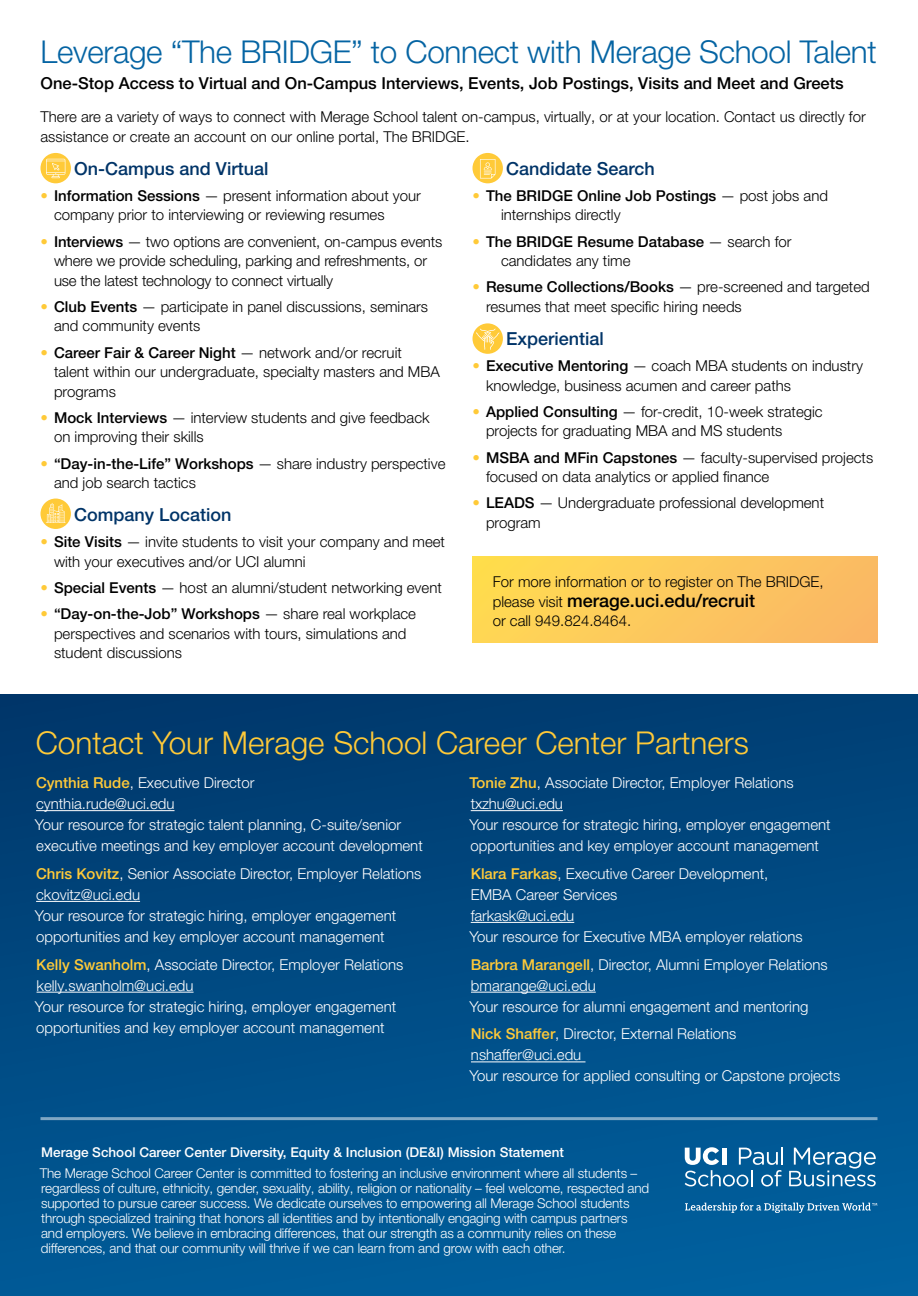
<style>
.page{position:relative;width:918px;height:1296px;background:#fff}
.page>*{position:absolute;margin:0;border:0;box-sizing:border-box;transform-origin:0 0}
.t1{font:300 31.5px "Helvetica Neue LT Pro";letter-spacing:-.01em;color:#0564a3}
.t2{font:300 31.5px "Helvetica Neue LT Pro";color:#ffca38}
.t3{font:500 18px "Helvetica Neue LT Pro";color:#003468}
.t4{font:500 18px "Helvetica Neue LT Pro";color:#000}
.t5{font:500 16.5px "Helvetica Neue LT Pro";color:#000}
.t6{font:300 15px/19.5px "Helvetica Neue LT Pro";color:#000}
.t7{font:300 15px/21px "Helvetica Neue LT Pro";color:#fff}
.t8{font:300 13.5px/15px "Helvetica Neue LT Pro";letter-spacing:-.01em;color:#fff}
.t9{font:500 13.5px "Helvetica Neue LT Pro";color:#fff}
.s1{font-weight:500;color:#ffca38}
.s2{font-weight:500}
.s3{font-weight:300;font-size:15px}
</style>
<div class="page">
<div style="left:0;top:694px;width:918px;height:602px;background:linear-gradient(to bottom,#003b6f,#005f9c)"></div>
<div style="left:472px;top:556px;width:406px;height:87px;background:linear-gradient(to right,#ffdb52,#fab766)"></div>
<hr style="left:36px;top:810px;width:139px;height:1px;background:#fff">
<hr style="left:36px;top:901px;width:104px;height:1px;background:#fff">
<hr style="left:37px;top:992px;width:157px;height:1px;background:#fff">
<hr style="left:471px;top:810px;width:92px;height:1px;background:#fff">
<hr style="left:471px;top:922px;width:103px;height:1px;background:#fff">
<hr style="left:471px;top:992px;width:125px;height:1px;background:#fff">
<hr style="left:471px;top:1062px;width:115px;height:1px;background:#fff">
<svg style="left:472px;top:323px;width:31px;height:31px"></svg>
<svg style="left:476px;top:328px;width:24px;height:22px"></svg>
<svg style="left:40px;top:153px;width:31px;height:30px"></svg>
<svg style="left:46px;top:159px;width:19px;height:19px"></svg>
<div style="left:40px;top:499px;width:31px;height:30px;background:#ffca38;border-radius:50%"></div>
<svg style="left:46px;top:503px;width:20px;height:20px"></svg>
<div style="left:472px;top:153px;width:31px;height:30px;background:#ffca38;border-radius:50%"></div>
<svg style="left:480px;top:159px;width:15px;height:20px"></svg>
<hr style="left:40px;top:1117px;width:838px;height:3px;background:#fff">
<svg style="left:685px;top:1147px;width:98px;height:40px"></svg>
<svg style="left:789px;top:1148px;width:87px;height:39px;background:#3c81af"></svg>
<svg style="left:685px;top:1203px;width:193px;height:10px;background:#4186b3"></svg>
<h1 class="t1" style="left:40px;top:33px;width:838px">Leverage “The BRIDGE” to Connect with Merage School Talent</h1>
<p class="t5" style="left:40px;top:73px;width:805px">One-Stop Access to Virtual and On-Campus Interviews, Events, Job Postings, Visits and Meet and Greets</p>
<p class="t6" style="left:40px;top:107px;width:827px">There are a variety of ways to connect with Merage School talent on-campus, virtually, or at your location. Contact us directly for assistance or create an account on our online portal, The BRIDGE.</p>
<p class="t3" style="left:74px;top:158px;width:196px">On-Campus and Virtual</p>
<p class="t6" style="left:54px;top:186px;width:369px;text-indent:-14px"><span class="s1">•</span> <span class="s2">Information Sessions</span> — present information about your company prior to interviewing or reviewing resumes</p>
<p class="t6" style="left:54px;top:231px;width:390px;text-indent:-14px"><span class="s1">•</span> <span class="s2">Interviews</span> — two options are convenient, on-campus events where we provide scheduling, parking and refreshments, or use the latest technology to connect virtually</p>
<p class="t6" style="left:54px;top:297px;width:376px;text-indent:-13px"><span class="s1">•</span> <span class="s2">Club Events</span> — participate in panel discussions, seminars and community events</p>
<p class="t6" style="left:54px;top:342px;width:387px;text-indent:-13px"><span class="s1">•</span> <span class="s2">Career Fair &amp; Career Night</span> — network and/or recruit talent within our undergraduate, specialty masters and MBA programs</p>
<p class="t6" style="left:54px;top:408px;width:377px;text-indent:-13px"><span class="s1">•</span> <span class="s2">Mock Interviews</span> — interview students and give feedback on improving their skills</p>
<p class="t6" style="left:54px;top:453px;width:393px;text-indent:-13px"><span class="s1">•</span> <span class="s2">“Day-in-the-Life” Workshops</span> — share industry perspective and job search tactics</p>
<p class="t3" style="left:74px;top:504px;width:159px">Company Location</p>
<p class="t6" style="left:54px;top:532px;width:393px;text-indent:-14px"><span class="s1">•</span> <span class="s2">Site Visits</span> — invite students to visit your company and meet with your executives and/or UCI alumni</p>
<p class="t6" style="left:40px;top:578px;width:403px"><span class="s1">•</span> <span class="s2">Special Events</span> — host an alumni/student networking event</p>
<p class="t6" style="left:54px;top:604px;width:364px;text-indent:-14px"><span class="s1">•</span> <span class="s2">“Day-on-the-Job” Workshops</span> — share real workplace perspectives and scenarios with tours, simulations and student discussions</p>
<p class="t3" style="left:506px;top:158px;width:150px">Candidate Search</p>
<p class="t6" style="left:501px;top:186px;width:329px;text-indent:-28px"><span class="s1">•</span> <span class="s2">The BRIDGE Online Job Postings</span> — post jobs and internships directly</p>
<p class="t6" style="left:501px;top:231px;width:292px;text-indent:-28px"><span class="s1">•</span> <span class="s2">The BRIDGE Resume Database</span> — search for candidates any time</p>
<p class="t6" style="left:486px;top:277px;width:385px;text-indent:-14px"><span class="s1">•</span> <span class="s2">Resume Collections/Books</span> — pre-screened and targeted resumes that meet specific hiring needs</p>
<p class="t3" style="left:506px;top:328px;width:99px">Experiential</p>
<p class="t6" style="left:486px;top:356px;width:379px;text-indent:-14px"><span class="s1">•</span> <span class="s2">Executive Mentoring</span> — coach MBA students on industry knowledge, business acumen and career paths</p>
<p class="t6" style="left:486px;top:402px;width:338px;text-indent:-14px"><span class="s1">•</span> <span class="s2">Applied Consulting</span> — for-credit, 10-week strategic projects for graduating MBA and MS students</p>
<p class="t6" style="left:486px;top:447px;width:389px;text-indent:-14px"><span class="s1">•</span> <span class="s2">MSBA and MFin Capstones</span> — faculty-supervised projects focused on data analytics or applied finance</p>
<p class="t6" style="left:486px;top:493px;width:340px;text-indent:-14px"><span class="s1">•</span> <span class="s2">LEADS</span> — Undergraduate professional development program</p>
<p class="t6" style="left:493px;top:572px;width:332px">For more information or to register on The BRIDGE,</p>
<p class="t4" style="left:493px;top:590px;width:264px"><span class="s3">please visit</span> merage.uci.edu/recruit</p>
<p class="t6" style="left:493px;top:611px;width:140px">or call 949.824.8464.</p>
<h1 class="t2" style="left:36px;top:723px;width:715px">Contact Your Merage School Career Center Partners</h1>
<p class="t7" style="left:35px;top:772px;width:389px"><span class="s1">Cynthia Rude</span>, Executive Director<br>cynthia.rude@uci.edu<br>Your resource for strategic talent planning, C-suite/senior executive meetings and key employer account development</p>
<p class="t7" style="left:35px;top:863px;width:388px"><span class="s1">Chris Kovitz</span>, Senior Associate Director, Employer Relations ckovitz@uci.edu<br>Your resource for strategic hiring, employer engagement opportunities and key employer account management</p>
<p class="t7" style="left:35px;top:954px;width:370px"><span class="s1">Kelly Swanholm</span>, Associate Director, Employer Relations kelly.swanholm@uci.edu<br>Your resource for strategic hiring, employer engagement opportunities and key employer account management</p>
<p class="t7" style="left:469px;top:772px;width:363px"><span class="s1">Tonie Zhu</span>, Associate Director, Employer Relations txzhu@uci.edu<br>Your resource for strategic hiring, employer engagement opportunities and key employer account management</p>
<p class="t7" style="left:469px;top:863px;width:335px"><span class="s1">Klara Farkas</span>, Executive Career Development, EMBA Career Services<br>farkask@uci.edu<br>Your resource for Executive MBA employer relations</p>
<p class="t7" style="left:469px;top:954px;width:360px"><span class="s1">Barbra Marangell</span>, Director, Alumni Employer Relations bmarange@uci.edu<br>Your resource for alumni engagement and mentoring</p>
<p class="t7" style="left:469px;top:1023px;width:372px"><span class="s1">Nick Shaffer</span>, Director, External Relations nshaffer@uci.edu<br>Your resource for applied consulting or Capstone projects</p>
<p class="t9" style="left:41px;top:1144px;width:524px">Merage School Career Center Diversity, Equity &amp; Inclusion (DE&amp;I) Mission Statement</p>
<p class="t8" style="left:40px;top:1166px;width:611px">The Merage School Career Center is committed to fostering an inclusive environment where all students – regardless of culture, ethnicity, gender, sexuality, ability, religion or nationality – feel welcome, respected and supported to pursue career success. We dedicate ourselves to empowering all Merage School students through specialized training that honors all identities and by intentionally engaging with campus partners and employers. We believe in embracing differences, that our strength as a community relies on these differences, and that our community will thrive if we can learn from and grow with each other.</p>
</div>
